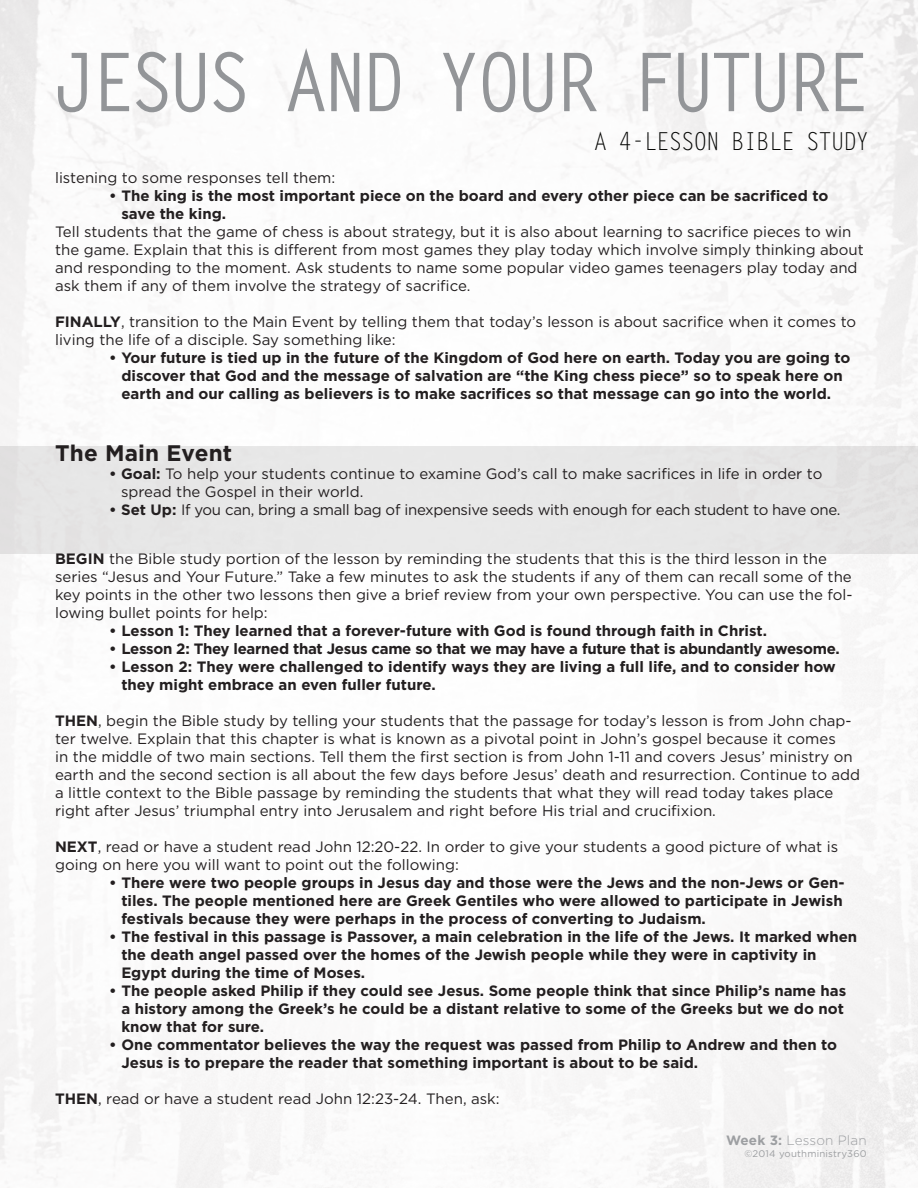
<style>
.page{position:relative;width:918px;height:1188px;background:#fff}
.page>*{position:absolute;margin:0;border:0;box-sizing:border-box;transform-origin:0 0}
.t1{font:700 81px "Letter Gothic Std";letter-spacing:-.07em;color:#939598;scale:.9 1}
.t2{font:24.75px "Letter Gothic Std";letter-spacing:-.04em;color:#040503;scale:.9 1}
.t3{font:700 22.5px "Gotham";letter-spacing:.01em;color:#231f20}
.t4{font:15px/18px "Gotham";color:#231f20}
.t5{font:700 15px/18px "Gotham";color:#231f20}
.t6{font:15px "Gotham";letter-spacing:-.02em;color:#231f20}
.t7{font:700 15px "Gotham";letter-spacing:-.02em;color:#231f20}
.t8{font:300 13.5px "Gotham";letter-spacing:.01em;color:#9d9fa2}
.t9{font:9.6px "Gotham";letter-spacing:.02em;color:#9d9fa2}
.s1{font-weight:700}
</style>
<div class="page">
<div style="left:0;top:446px;width:918px;height:108px;background:#e7e7e7"></div>
<h1 class="t1" style="left:52px;top:32px;width:909px">JESUS AND YOUR FUTURE</h1>
<h2 class="t2" style="left:594px;top:127px;width:308px">A 4-LESSON BIBLE STUDY</h2>
<p class="t4" style="left:55px;top:168px;width:282px">listening to some responses tell them:</p>
<p class="t5" style="left:121px;top:187px;width:709px;text-indent:-12px">• The king is the most important piece on the board and every other piece can be sacrificed to save the king.</p>
<p class="t4" style="left:55px;top:222px;width:810px">Tell students that the game of chess is about strategy, but it is also about learning to sacrifice pieces to win the game. Explain that this is different from most games they play today which involve simply thinking about and responding to the moment. Ask students to name some popular video games teenagers play today and ask them if any of them involve the strategy of sacrifice.</p>
<p class="t4" style="left:55px;top:312px;width:803px"><span class="s1">FINALLY</span>, transition to the Main Event by telling them that today’s lesson is about sacrifice when it comes to living the life of a disciple. Say something like:</p>
<p class="t5" style="left:109px;top:349px;width:743px;text-align:center">• Your future is tied up in the future of the Kingdom of God here on earth. Today you are going to discover that God and the message of salvation are “the King chess piece” so to speak here on earth and our calling as believers is to make sacrifices so that message can go into the world.</p>
<p class="t3" style="left:55px;top:438px;width:179px">The Main Event</p>
<p class="t4" style="left:121px;top:464px;width:703px;text-indent:-12px"><span class="s1">• Goal:</span> To help your students continue to examine God’s call to make sacrifices in life in order to spread the Gospel in their world.</p>
<p class="t6" style="left:109px;top:500px;width:733px"><span class="s1">• Set Up:</span> If you can, bring a small bag of inexpensive seeds with enough for each student to have one.</p>
<p class="t4" style="left:55px;top:550px;width:799px"><span class="s1">BEGIN</span> the Bible study portion of the lesson by reminding the students that this is the third lesson in the series “Jesus and Your Future.” Take a few minutes to ask the students if any of them can recall some of the key points in the other two lessons then give a brief review from your own perspective. You can use the fol&shy;lowing bullet points for help:</p>
<p class="t5" style="left:109px;top:622px;width:659px">• Lesson 1: They learned that a forever-future with God is found through faith in Christ.</p>
<p class="t7" style="left:109px;top:639px;width:732px">• Lesson 2: They learned that Jesus came so that we may have a future that is abundantly awesome.</p>
<p class="t5" style="left:121px;top:658px;width:716px;text-indent:-12px">• Lesson 2: They were challenged to identify ways they are living a full life, and to consider how they might embrace an even fuller future.</p>
<p class="t4" style="left:55px;top:712px;width:807px"><span class="s1">THEN</span>, begin the Bible study by telling your students that the passage for today’s lesson is from John chap&shy;ter twelve. Explain that this chapter is what is known as a pivotal point in John’s gospel because it comes<br>in the middle of two main sections. Tell them the first section is from John 1-11 and covers Jesus’ ministry on earth and the second section is all about the few days before Jesus’ death and resurrection. Continue to add a little context to the Bible passage by reminding the students that what they will read today takes place right after Jesus’ triumphal entry into Jerusalem and right before His trial and crucifixion.</p>
<p class="t4" style="left:55px;top:838px;width:785px"><span class="s1">NEXT</span>, read or have a student read John 12:20-22. In order to give your students a good picture of what is going on here you will want to point out the following:</p>
<p class="t5" style="left:121px;top:874px;width:725px;text-indent:-12px">• There were two people groups in Jesus day and those were the Jews and the non-Jews or Gen&shy;tiles. The people mentioned here are Greek Gentiles who were allowed to participate in Jewish festivals because they were perhaps in the process of converting to Judaism.</p>
<p class="t5" style="left:121px;top:928px;width:737px;text-indent:-12px">• The festival in this passage is Passover, a main celebration in the life of the Jews. It marked when the death angel passed over the homes of the Jewish people while they were in captivity in<br>Egypt during the time of Moses.</p>
<p class="t5" style="left:121px;top:982px;width:726px;text-indent:-12px">• The people asked Philip if they could see Jesus. Some people think that since Philip’s name has a history among the Greek’s he could be a distant relative to some of the Greeks but we do not know that for sure.</p>
<p class="t5" style="left:121px;top:1036px;width:717px;text-indent:-12px">• One commentator believes the way the request was passed from Philip to Andrew and then to<br>Jesus is to prepare the reader that something important is about to be said.</p>
<p class="t4" style="left:55px;top:1090px;width:446px"><span class="s1">THEN</span>, read or have a student read John 12:23-24. Then, ask:</p>
<p class="t8" style="left:726px;top:1131px;width:142px"><span class="s1">Week 3:</span> Lesson Plan</p>
<p class="t9" style="left:744px;top:1147px;width:124px">©2014 youthministry360</p>
</div>
